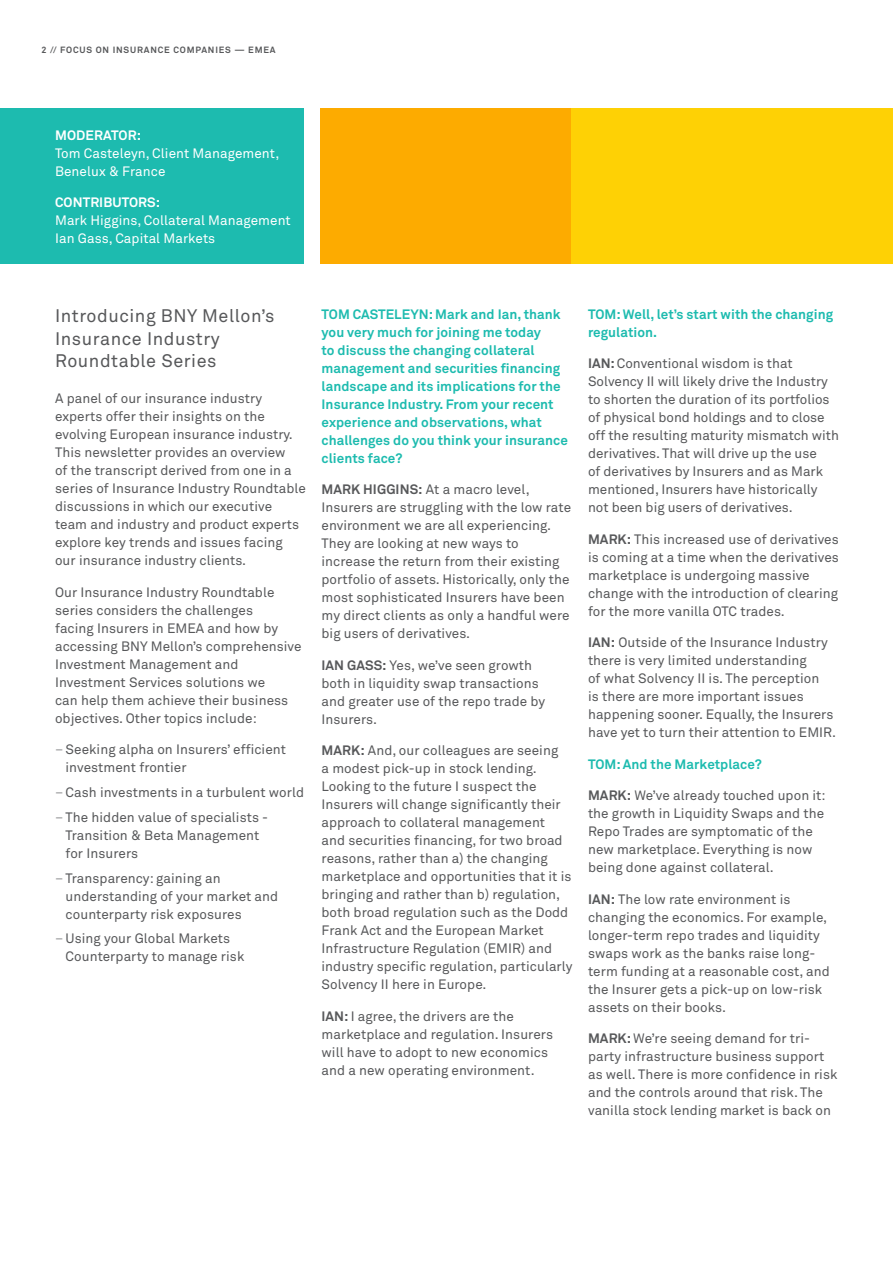
<style>
.page{position:relative;width:893px;height:1263px;background:#fff}
.page>*{position:absolute;margin:0;border:0;box-sizing:border-box;transform-origin:0 0}
.Introduction_Copy_12{font:18px/22.5px "Akkurat Pro";letter-spacing:.03em;color:#57585a}
.Body_Copy_9_12{font:13.5px/18px "Akkurat Pro";letter-spacing:.005em;color:#57585a}
.question{font:700 13.5px/18px "Akkurat Pro";letter-spacing:.005em;color:#1dbbaf}
.Callout_Body_Copy_9{font:13.5px/18px "Akkurat Pro";letter-spacing:.005em;color:#fff}
.Callout_Subhead_9_12{font:700 13.5px "Akkurat Pro";letter-spacing:.01em;color:#fff}
.Folio_6_8{font:700 9px "Akkurat Pro";letter-spacing:.09em;color:#57585a}
.s1{font-weight:700}
.s2{font-family:"Akkurat Light Pro"}
</style>
<div class="page">
<div style="left:321px;top:108px;width:572px;height:156px;background:#fed105"></div>
<div style="left:0;top:108px;width:304px;height:156px;background:#1dbbaf"></div>
<div style="left:321px;top:108px;width:250px;height:156px;background:#fdab00"></div>
<p class="Folio_6_8" style="left:41px;top:44px;width:236px">2 // FOCUS ON INSURANCE COMPANIES — EMEA</p>
<p class="Callout_Subhead_9_12" style="left:55px;top:126px;width:87px">MODERATOR:</p>
<p class="Callout_Body_Copy_9" style="left:55px;top:144px;width:226px">Tom Casteleyn, Client Management,<br>Benelux &amp; France</p>
<p class="Callout_Body_Copy_9" style="left:55px;top:194px;width:237px"><span class="s1">CONTRIBUTORS:<br></span>Mark Higgins, Collateral Management<br>Ian Gass, Capital Markets</p>
<p class="Introduction_Copy_12" style="left:55px;top:305px;width:221px">Introducing BNY Mellon’s<br>Insurance Industry<br>Roundtable Series</p>
<p class="Body_Copy_9_12" style="left:55px;top:390px;width:252px">A panel of our insurance industry experts offer their insights on the evolving European insurance industry.<br>This newsletter provides an overview<br>of the transcript derived from one in a series of Insurance Industry Roundtable discussions in which our executive team and industry and product experts explore key trends and issues facing our insurance industry clients.</p>
<p class="Body_Copy_9_12" style="left:55px;top:583px;width:248px">Our Insurance Industry Roundtable series considers the challenges<br>facing Insurers in EMEA and how by accessing BNY Mellon’s comprehensive Investment Management and Investment Services solutions we<br>can help them achieve their business objectives. Other topics include:</p>
<p class="Body_Copy_9_12" style="left:66px;top:741px;width:222px;text-indent:-10px"><span class="s2">–</span> Seeking alpha on Insurers’ efficient investment frontier</p>
<p class="Body_Copy_9_12" style="left:55px;top:784px;width:251px"><span class="s2">–</span> Cash investments in a turbulent world</p>
<p class="Body_Copy_9_12" style="left:66px;top:808px;width:204px;text-indent:-10px"><span class="s2">–</span> The hidden value of specialists -<br>Transition &amp; Beta Management for Insurers</p>
<p class="Body_Copy_9_12" style="left:66px;top:869px;width:214px;text-indent:-10px"><span class="s2">–</span> Transparency: gaining an understanding of your market and counterparty risk exposures</p>
<p class="Body_Copy_9_12" style="left:66px;top:930px;width:180px;text-indent:-10px"><span class="s2">–</span> Using your Global Markets<br>Counterparty to manage risk</p>
<p class="question" style="left:322px;top:305px;width:248px">TOM CASTELEYN: Mark and Ian, thank you very much for joining me today<br>to discuss the changing collateral management and securities financing landscape and its implications for the Insurance Industry. From your recent experience and observations, what challenges do you think your insurance clients face?</p>
<p class="Body_Copy_9_12" style="left:322px;top:481px;width:251px"><span class="s1">MARK HIGGINS:</span> At a macro level, Insurers are struggling with the low rate environment we are all experiencing.<br>They are looking at new ways to increase the return from their existing portfolio of assets. Historically, only the most sophisticated Insurers have been my direct clients as only a handful were big users of derivatives.</p>
<p class="Body_Copy_9_12" style="left:322px;top:656px;width:225px"><span class="s1">IAN GASS:</span> Yes, we’ve seen growth both in liquidity swap transactions and greater use of the repo trade by<br>Insurers.</p>
<p class="Body_Copy_9_12" style="left:322px;top:742px;width:252px"><span class="s1">MARK:</span> And, our colleagues are seeing<br>a modest pick-up in stock lending.<br>Looking to the future I suspect the Insurers will change significantly their approach to collateral management<br>and securities financing, for two broad reasons, rather than a) the changing marketplace and opportunities that it is bringing and rather than b) regulation, both broad regulation such as the Dodd Frank Act and the European Market Infrastructure Regulation (EMIR) and industry specific regulation, particularly Solvency II here in Europe.</p>
<p class="Body_Copy_9_12" style="left:322px;top:1007px;width:233px"><span class="s1">IAN:</span> I agree, the drivers are the marketplace and regulation. Insurers will have to adopt to new economics and a new operating environment.</p>
<p class="question" style="left:588px;top:305px;width:247px">TOM: Well, let’s start with the changing regulation.</p>
<p class="Body_Copy_9_12" style="left:588px;top:355px;width:252px"><span class="s1">IAN:</span> Conventional wisdom is that Solvency II will likely drive the Industry to shorten the duration of its portfolios of physical bond holdings and to close off the resulting maturity mismatch with derivatives. That will drive up the use<br>of derivatives by Insurers and as Mark mentioned, Insurers have historically not been big users of derivatives.</p>
<p class="Body_Copy_9_12" style="left:588px;top:530px;width:252px"><span class="s1">MARK:</span> This increased use of derivatives is coming at a time when the derivatives marketplace is undergoing massive change with the introduction of clearing for the more vanilla OTC trades.</p>
<p class="Body_Copy_9_12" style="left:588px;top:634px;width:250px"><span class="s1">IAN:</span> Outside of the Insurance Industry there is very limited understanding<br>of what Solvency II is. The perception<br>is there are more important issues happening sooner. Equally, the Insurers have yet to turn their attention to EMIR.</p>
<p class="question" style="left:588px;top:755px;width:175px">TOM: And the Marketplace?</p>
<p class="Body_Copy_9_12" style="left:588px;top:787px;width:239px"><span class="s1">MARK:</span> We’ve already touched upon it: the growth in Liquidity Swaps and the Repo Trades are symptomatic of the new marketplace. Everything is now being done against collateral.</p>
<p class="Body_Copy_9_12" style="left:588px;top:890px;width:243px"><span class="s1">IAN:</span> The low rate environment is changing the economics. For example, longer-term repo trades and liquidity swaps work as the banks raise long&shy;term funding at a reasonable cost, and the Insurer gets a pick-up on low-risk assets on their books.</p>
<p class="Body_Copy_9_12" style="left:588px;top:1030px;width:251px"><span class="s1">MARK:</span> We’re seeing demand for tri&shy;party infrastructure business support as well. There is more confidence in risk and the controls around that risk. The vanilla stock lending market is back on</p>
</div>
